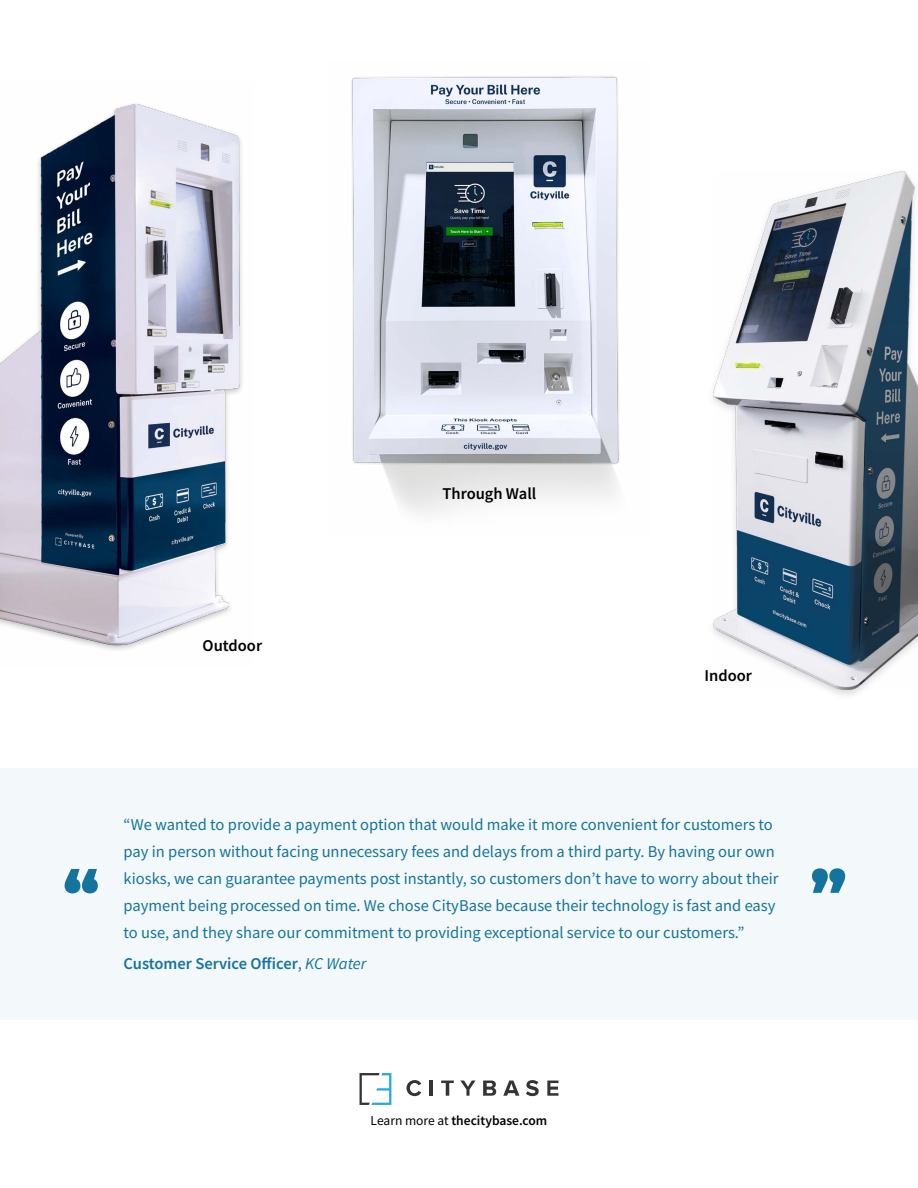
<style>
.page{position:relative;width:918px;height:1188px;background:#fff}
.page>*{position:absolute;margin:0;border:0;box-sizing:border-box;transform-origin:0 0}
.t1{font:900 60px "Montserrat";color:#15749d}
.t2{font:16.5px/27px "Source Sans Pro";color:#15749d}
.t3{font:600 16.5px "Source Sans Pro";color:#15749d}
.t4{font:600 16.5px "Source Sans Pro";color:#000}
.t5{font:600 13.5px "Source Sans Pro";color:#000}
.s1{font-weight:400}
.s2{font-weight:400;font-style:italic}
</style>
<div class="page">
<img style="left:351px;top:76px;width:269px;height:438px">
<img style="left:714px;top:171px;width:204px;height:519px">
<img style="left:0;top:104px;width:242px;height:546px">
<div style="left:0;top:768px;width:918px;height:252px;background:#f3f8fa"></div>
<svg style="left:360px;top:1073px;width:31px;height:32px"></svg>
<svg style="left:407px;top:1080px;width:14px;height:16px"></svg>
<hr style="left:430px;top:1081px;width:3px;height:15px;background:#343433">
<svg style="left:441px;top:1081px;width:13px;height:15px"></svg>
<svg style="left:460px;top:1081px;width:15px;height:15px"></svg>
<svg style="left:483px;top:1081px;width:13px;height:15px"></svg>
<svg style="left:503px;top:1081px;width:16px;height:15px"></svg>
<svg style="left:526px;top:1080px;width:13px;height:16px"></svg>
<svg style="left:547px;top:1081px;width:11px;height:15px"></svg>
<p class="t4" style="left:203px;top:635px;width:61px">Outdoor</p>
<p class="t4" style="left:442px;top:483px;width:95px">Through Wall</p>
<p class="t4" style="left:705px;top:665px;width:49px">Indoor</p>
<p class="t2" style="left:124px;top:811px;width:657px">“We wanted to provide a payment option that would make it more convenient for customers to pay in person without facing unnecessary fees and delays from a third party. By having our own kiosks, we can guarantee payments post instantly, so customers don’t have to worry about their payment being processed on time. We chose CityBase because their technology is fast and easy to use, and they share our commitment to providing exceptional service to our customers.”</p>
<p class="t3" style="left:124px;top:953px;width:244px">Customer Service Officer<span class="s1">,</span> <span class="s2">KC Water</span></p>
<h1 class="t1" style="left:63px;top:847px;width:37px">“</h1>
<h1 class="t1" style="left:811px;top:847px;width:37px">”</h1>
<p class="t5" style="left:371px;top:1112px;width:178px"><span class="s1">Learn more at</span> thecitybase.com</p>
</div>
